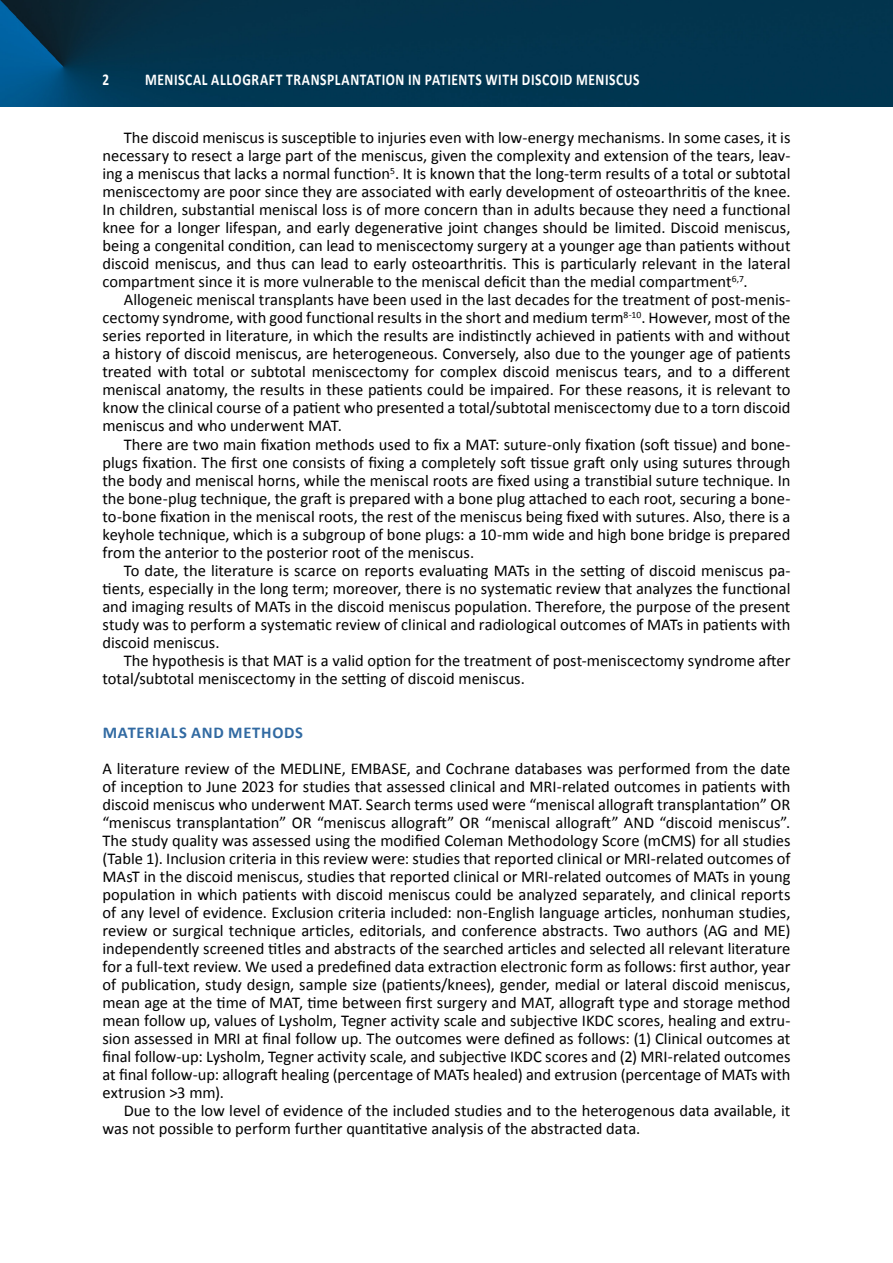
<style>
.page{position:relative;width:893px;height:1263px;background:#fff}
.page>*{position:absolute;margin:0;border:0;box-sizing:border-box;transform-origin:0 0}
.t1{font:16.5px/18px "Calibri";color:#000;text-align:justify}
.t2{font:700 16.5px "Calibri";letter-spacing:.045em;color:#fff;scale:.82 1}
.t3{font:700 16.5px "Calibri";letter-spacing:.04em;color:#316aa2}
.t4{font:700 16.5px "Calibri";letter-spacing:.045em;color:#fff;scale:.8 1}
</style>
<div class="page">
<img style="left:0;top:0;width:893px;height:106px">
<p class="t4" style="left:102px;top:69px;width:10px">2</p>
<p class="t2" style="left:145px;top:69px;width:605px">MENISCAL ALLOGRAFT TRANSPLANTATION IN PATIENTS WITH DISCOID MENISCUS</p>
<p class="t1" style="left:102px;top:128px;width:690px;text-indent:21px">The discoid meniscus is susceptible to injuries even with low-energy mechanisms. In some cases, it is necessary to resect a large part of the meniscus, given the complexity and extension of the tears, leav&shy;ing a meniscus that lacks a normal function<sup>5</sup>. It is known that the long-term results of a total or subtotal meniscectomy are poor since they are associated with early development of osteoarthritis of the knee.<br>In children, substantial meniscal loss is of more concern than in adults because they need a functional knee for a longer lifespan, and early degenerative joint changes should be limited. Discoid meniscus, being a congenital condition, can lead to meniscectomy surgery at a younger age than patients without discoid meniscus, and thus can lead to early osteoarthritis. This is particularly relevant in the lateral compartment since it is more vulnerable to the meniscal deficit than the medial compartment<sup>6,7</sup>.</p>
<p class="t1" style="left:102px;top:290px;width:689px;text-indent:21px">Allogeneic meniscal transplants have been used in the last decades for the treatment of post-menis&shy;cectomy syndrome, with good functional results in the short and medium term<sup>8-10</sup>. However, most of the series reported in literature, in which the results are indistinctly achieved in patients with and without a history of discoid meniscus, are heterogeneous. Conversely, also due to the younger age of patients treated with total or subtotal meniscectomy for complex discoid meniscus tears, and to a different meniscal anatomy, the results in these patients could be impaired. For these reasons, it is relevant to know the clinical course of a patient who presented a total/subtotal meniscectomy due to a torn discoid meniscus and who underwent MAT.</p>
<p class="t1" style="left:102px;top:434px;width:689px;text-indent:21px">There are two main fixation methods used to fix a MAT: suture-only fixation (soft tissue) and bone&shy;plugs fixation. The first one consists of fixing a completely soft tissue graft only using sutures through the body and meniscal horns, while the meniscal roots are fixed using a transtibial suture technique. In the bone-plug technique, the graft is prepared with a bone plug attached to each root, securing a bone&shy;to-bone fixation in the meniscal roots, the rest of the meniscus being fixed with sutures. Also, there is a keyhole technique, which is a subgroup of bone plugs: a 10-mm wide and high bone bridge is prepared from the anterior to the posterior root of the meniscus.</p>
<p class="t1" style="left:102px;top:560px;width:689px;text-indent:21px">To date, the literature is scarce on reports evaluating MATs in the setting of discoid meniscus pa&shy;tients, especially in the long term; moreover, there is no systematic review that analyzes the functional and imaging results of MATs in the discoid meniscus population. Therefore, the purpose of the present study was to perform a systematic review of clinical and radiological outcomes of MATs in patients with discoid meniscus.</p>
<p class="t1" style="left:102px;top:650px;width:689px;text-indent:21px">The hypothesis is that MAT is a valid option for the treatment of post-meniscectomy syndrome after total/subtotal meniscectomy in the setting of discoid meniscus.</p>
<p class="t3" style="left:103px;top:722px;width:202px">MATERIALS AND METHODS</p>
<p class="t1" style="left:102px;top:758px;width:689px">A literature review of the MEDLINE, EMBASE, and Cochrane databases was performed from the date of inception to June 2023 for studies that assessed clinical and MRI-related outcomes in patients with discoid meniscus who underwent MAT. Search terms used were “meniscal allograft transplantation” OR “meniscus transplantation” OR “meniscus allograft” OR “meniscal allograft” AND “discoid meniscus”.<br>The study quality was assessed using the modified Coleman Methodology Score (mCMS) for all studies (Table 1). Inclusion criteria in this review were: studies that reported clinical or MRI-related outcomes of MAsT in the discoid meniscus, studies that reported clinical or MRI-related outcomes of MATs in young population in which patients with discoid meniscus could be analyzed separately, and clinical reports of any level of evidence. Exclusion criteria included: non-English language articles, nonhuman studies, review or surgical technique articles, editorials, and conference abstracts. Two authors (AG and ME) independently screened titles and abstracts of the searched articles and selected all relevant literature for a full-text review. We used a predefined data extraction electronic form as follows: first author, year of publication, study design, sample size (patients/knees), gender, medial or lateral discoid meniscus, mean age at the time of MAT, time between first surgery and MAT, allograft type and storage method mean follow up, values of Lysholm, Tegner activity scale and subjective IKDC scores, healing and extru&shy;sion assessed in MRI at final follow up. The outcomes were defined as follows: (1) Clinical outcomes at final follow-up: Lysholm, Tegner activity scale, and subjective IKDC scores and (2) MRI-related outcomes at final follow-up: allograft healing (percentage of MATs healed) and extrusion (percentage of MATs with extrusion &gt;3 mm).</p>
<p class="t1" style="left:102px;top:1100px;width:689px;text-indent:21px">Due to the low level of evidence of the included studies and to the heterogenous data available, it was not possible to perform further quantitative analysis of the abstracted data.</p>
</div>
